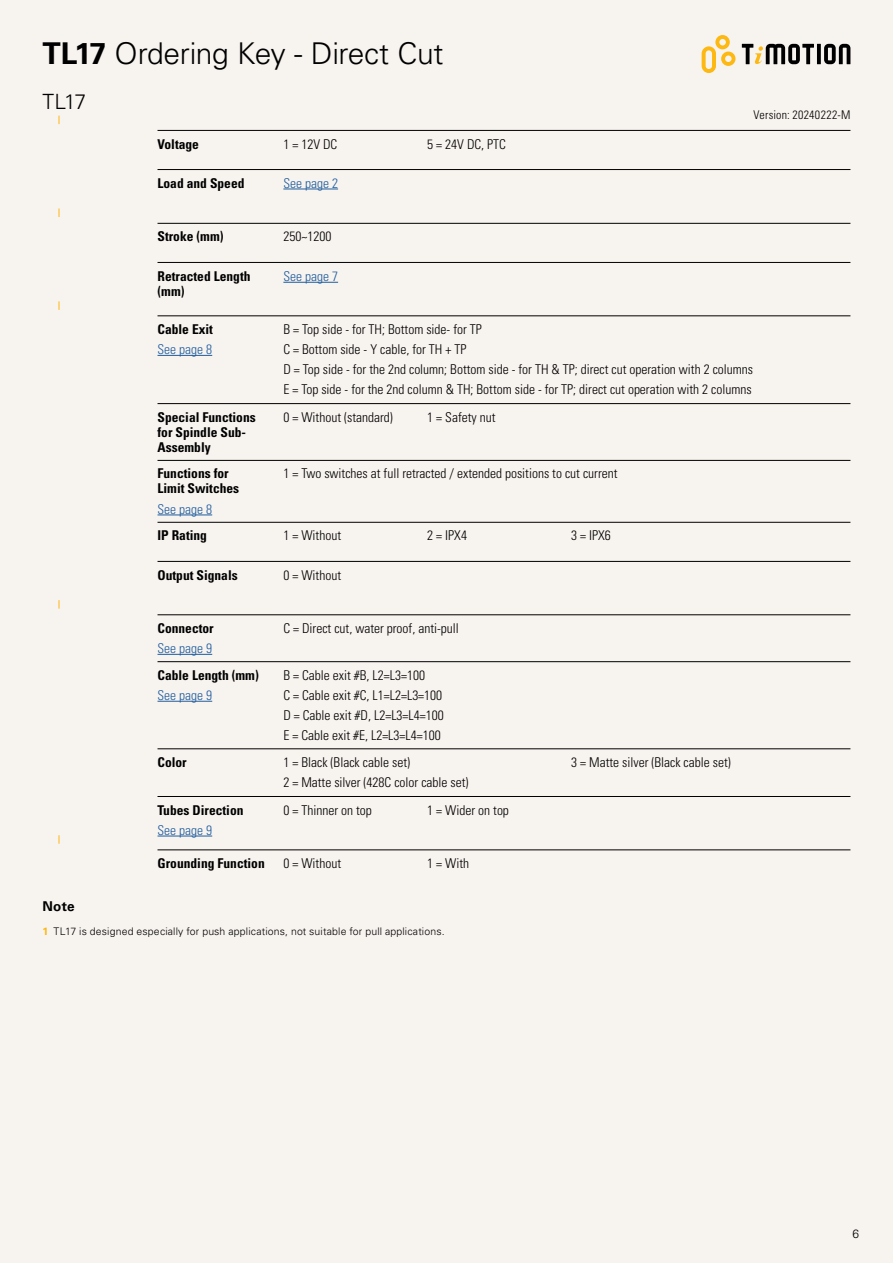
<style>
.page{position:relative;width:893px;height:1263px;background:#f7f3ef}
.page>*{position:absolute;margin:0;border:0;box-sizing:border-box;transform-origin:0 0}
.t1{font:300 30px "Univers LT Std";letter-spacing:-.01em;color:#000}
.t2{font:300 21px "Univers LT Std";color:#000}
.t3{font:300 condensed 13.5px/20.1px "Univers LT Std";color:#000}
.t4{font:700 condensed 13.5px/15px "Univers LT Std";color:#000}
.t5{font:300 condensed 13.5px "Univers LT Std";color:#205d9e}
.t6{font:700 13.5px "Univers LT Std";color:#000}
.t7{font:300 condensed 12px "Univers LT Std";letter-spacing:.025em;color:#000}
.t8{font:300 12px "Univers LT Std";color:#000}
.t9{font:300 10.5px "Univers LT Std";letter-spacing:.015em;color:#000}
.s1{font-weight:700}
.s2{font-weight:700;color:#fdb812}
</style>
<div class="page">
<svg style="left:702px;top:35px;width:33px;height:38px"></svg>
<svg style="left:817px;top:44px;width:4px;height:20px"></svg>
<svg style="left:824px;top:44px;width:26px;height:20px"></svg>
<svg style="left:742px;top:44px;width:72px;height:20px"></svg>
<hr style="left:158px;top:169px;width:692px;height:1px;background:#000">
<hr style="left:158px;top:701px;width:54px;height:1px;background:#205d9e">
<hr style="left:158px;top:654px;width:54px;height:1px;background:#205d9e">
<hr style="left:158px;top:836px;width:54px;height:1px;background:#205d9e">
<hr style="left:158px;top:130px;width:692px;height:1px;background:#000">
<hr style="left:158px;top:661px;width:692px;height:1px;background:#000">
<hr style="left:158px;top:561px;width:692px;height:1px;background:#000">
<hr style="left:158px;top:522px;width:692px;height:1px;background:#000">
<hr style="left:158px;top:614px;width:692px;height:1px;background:#000">
<hr style="left:158px;top:748px;width:692px;height:1px;background:#000">
<hr style="left:158px;top:796px;width:692px;height:1px;background:#000">
<hr style="left:158px;top:223px;width:692px;height:1px;background:#000">
<hr style="left:158px;top:515px;width:54px;height:1px;background:#205d9e">
<hr style="left:158px;top:262px;width:692px;height:1px;background:#000">
<hr style="left:158px;top:460px;width:692px;height:1px;background:#000">
<hr style="left:283px;top:189px;width:55px;height:1px;background:#205d9e">
<hr style="left:283px;top:282px;width:55px;height:1px;background:#205d9e">
<hr style="left:158px;top:355px;width:54px;height:1px;background:#205d9e">
<hr style="left:158px;top:316px;width:692px;height:1px;background:#000">
<hr style="left:158px;top:403px;width:692px;height:1px;background:#000">
<hr style="left:158px;top:850px;width:692px;height:1px;background:#000">
<h1 class="t1" style="left:43px;top:36px;width:403px"><span class="s1">TL17</span> Ordering Key - Direct Cut</h1>
<h2 class="t2" style="left:43px;top:89px;width:45px">TL17</h2>
<p class="t4" style="left:158px;top:136px;width:43px">Voltage</p>
<p class="t3" style="left:283px;top:134px;width:55px">1 = 12V DC</p>
<p class="t3" style="left:427px;top:134px;width:80px">5 = 24V DC, PTC</p>
<p class="t4" style="left:158px;top:175px;width:88px">Load and Speed</p>
<p class="t5" style="left:283px;top:175px;width:56px">See page 2</p>
<p class="t4" style="left:158px;top:229px;width:68px">Stroke (mm)</p>
<p class="t4" style="left:158px;top:268px;width:95px">Retracted Length (mm)</p>
<p class="t3" style="left:283px;top:227px;width:49px">250~1200</p>
<p class="t5" style="left:283px;top:268px;width:56px">See page 7</p>
<p class="t7" style="left:754px;top:108px;width:98px">Version: 20240222-M</p>
<p class="t4" style="left:158px;top:322px;width:57px">Cable Exit</p>
<p class="t5" style="left:158px;top:341px;width:56px">See page 8</p>
<p class="t4" style="left:158px;top:409px;width:100px">Special Functions for Spindle Sub-<br>Assembly</p>
<p class="t3" style="left:283px;top:319px;width:471px">B = Top side - for TH; Bottom side- for TP<br>C = Bottom side - Y cable, for TH + TP<br>D = Top side - for the 2nd column; Bottom side - for TH &amp; TP; direct cut operation with 2 columns E = Top side - for the 2nd column &amp; TH; Bottom side - for TP; direct cut operation with 2 columns</p>
<p class="t3" style="left:283px;top:407px;width:111px">0 = Without (standard)</p>
<p class="t3" style="left:427px;top:407px;width:70px">1 = Safety nut</p>
<p class="t4" style="left:158px;top:466px;width:83px">Functions for<br>Limit Switches</p>
<p class="t5" style="left:158px;top:501px;width:56px">See page 8</p>
<p class="t3" style="left:283px;top:464px;width:336px">1 = Two switches at full retracted / extended positions to cut current</p>
<p class="t4" style="left:158px;top:528px;width:51px">IP Rating</p>
<p class="t3" style="left:283px;top:526px;width:59px">1 = Without</p>
<p class="t3" style="left:427px;top:526px;width:41px">2 = IPX4</p>
<p class="t3" style="left:571px;top:526px;width:41px">3 = IPX6</p>
<p class="t4" style="left:158px;top:567px;width:82px">Output Signals</p>
<p class="t3" style="left:283px;top:565px;width:59px">0 = Without</p>
<p class="t4" style="left:158px;top:620px;width:58px">Connector</p>
<p class="t5" style="left:158px;top:640px;width:56px">See page 9</p>
<p class="t3" style="left:283px;top:618px;width:177px">C = Direct cut, water proof, anti-pull</p>
<p class="t4" style="left:158px;top:667px;width:103px">Cable Length (mm)</p>
<p class="t5" style="left:158px;top:687px;width:56px">See page 9</p>
<p class="t3" style="left:283px;top:665px;width:162px">B = Cable exit #B, L2=L3=100<br>C = Cable exit #C, L1=L2=L3=100<br>D = Cable exit #D, L2=L3=L4=100<br>E = Cable exit #E, L2=L3=L4=100</p>
<p class="t4" style="left:158px;top:754px;width:31px">Color</p>
<p class="t4" style="left:158px;top:802px;width:87px">Tubes Direction</p>
<p class="t5" style="left:158px;top:822px;width:56px">See page 9</p>
<p class="t3" style="left:283px;top:752px;width:187px">1 = Black (Black cable set)<br>2 = Matte silver (428C color cable set)</p>
<p class="t3" style="left:571px;top:752px;width:161px">3 = Matte silver (Black cable set)</p>
<p class="t3" style="left:283px;top:800px;width:90px">0 = Thinner on top</p>
<p class="t3" style="left:427px;top:800px;width:83px">1 = Wider on top</p>
<p class="t4" style="left:158px;top:855px;width:109px">Grounding Function</p>
<p class="t3" style="left:283px;top:853px;width:59px">0 = Without</p>
<p class="t3" style="left:427px;top:853px;width:43px">1 = With</p>
<p class="t6" style="left:43px;top:899px;width:34px">Note</p>
<p class="t9" style="left:43px;top:925px;width:404px"><span class="s2">1</span> TL17 is designed especially for push applications, not suitable for pull applications.</p>
<p class="t8" style="left:852px;top:1226px;width:8px">6</p>
</div>
